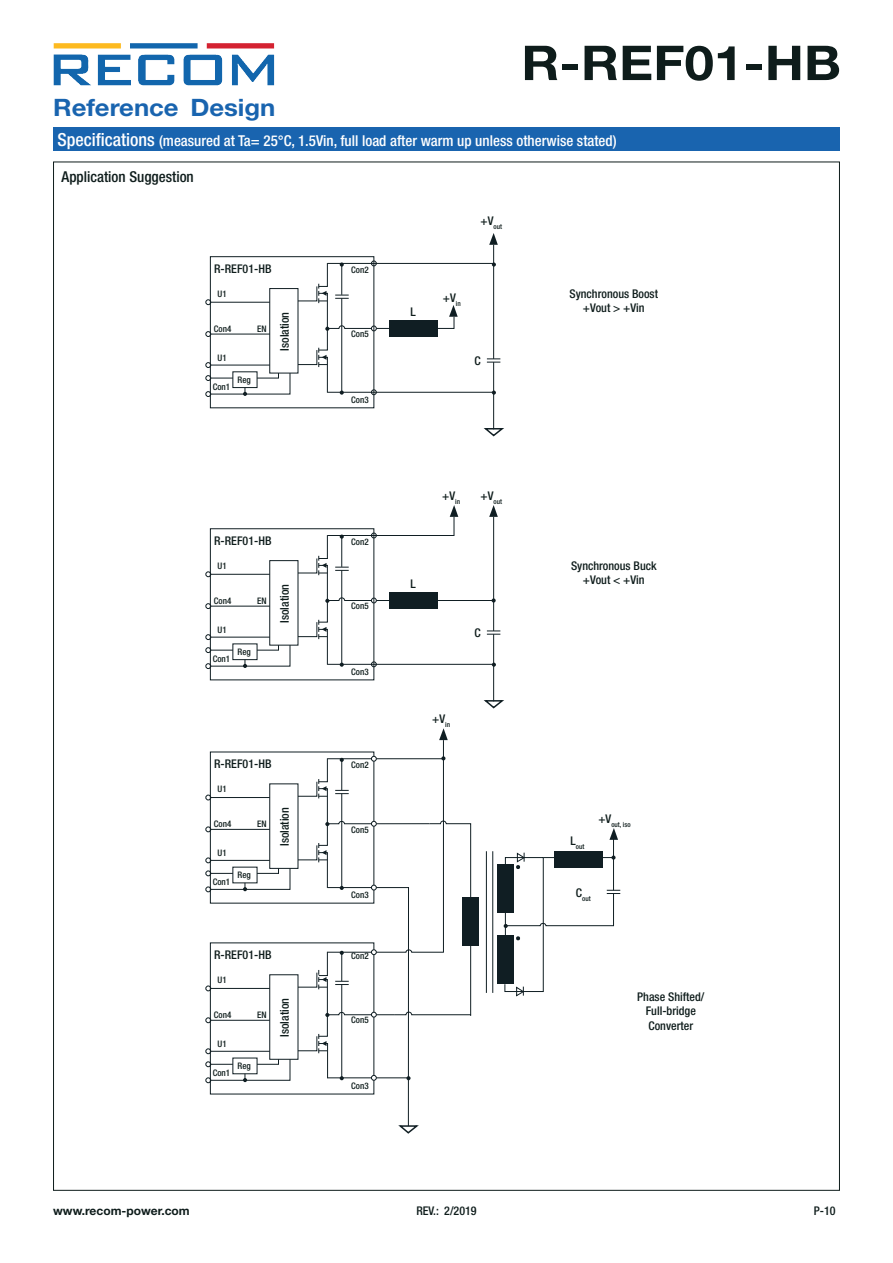
<style>
.page{position:relative;width:893px;height:1263px;background:#fff}
.page>*{position:absolute;margin:0;border:0;box-sizing:border-box;transform-origin:0 0}
.t1{font:700 48px "Helvetica Neue LT";color:#0e1c1b;scale:1.1 1}
.t2{font:700 24px "Helvetica Neue LT";color:#1964af;scale:1.07 1}
.t3{font:500 condensed 15px "Helvetica Neue LT";color:#fff}
.t4{font:500 condensed 15px "Helvetica Neue LT";color:#0e1c1b}
.t5{font:500 condensed 12px/14.4px "Helvetica Neue";color:#0e1c1b;text-align:center}
.t6{font:700 12px "Helvetica Neue LT";color:#0e1c1b}
.t7{font:500 condensed 12px "Helvetica Neue LT";color:#0e1c1b}
.t8{font:500 condensed 9px "Helvetica Neue";color:#0e1c1b}
.t9{font:500 condensed 7.05px "Helvetica Neue";color:#0e1c1b}
.s1{font-size:18px}
</style>
<div class="page">
<img style="left:53px;top:43px;width:221px;height:43px">
<div style="left:53px;top:128px;width:787px;height:23px;background:#1964af"></div>
<div style="left:210px;top:256px;width:164px;height:152px;border:1px solid #101e23"></div>
<div style="left:269px;top:288px;width:29px;height:85px;border:1px solid #101e23"></div>
<div style="left:389px;top:320px;width:49px;height:17px;background:#101e23"></div>
<hr style="left:210px;top:334px;width:60px;height:1px;background:#101e23">
<hr style="left:210px;top:302px;width:60px;height:1px;background:#101e23">
<hr style="left:327px;top:263px;width:167px;height:1px;background:#101e23">
<hr style="left:327px;top:392px;width:167px;height:1px;background:#101e23">
<hr style="left:493px;top:245px;width:1px;height:114px;background:#101e23">
<svg style="left:205px;top:299px;width:6px;height:6px"></svg>
<svg style="left:205px;top:331px;width:6px;height:6px"></svg>
<svg style="left:492px;top:262px;width:4px;height:5px"></svg>
<svg style="left:205px;top:362px;width:86px;height:35px"></svg>
<svg style="left:487px;top:358px;width:13px;height:5px"></svg>
<hr style="left:493px;top:362px;width:1px;height:67px;background:#101e23">
<svg style="left:489px;top:233px;width:9px;height:12px"></svg>
<svg style="left:483px;top:427px;width:21px;height:10px"></svg>
<svg style="left:438px;top:305px;width:20px;height:24px"></svg>
<svg style="left:297px;top:261px;width:94px;height:134px"></svg>
<div style="left:210px;top:528px;width:164px;height:152px;border:1px solid #101e23"></div>
<div style="left:269px;top:560px;width:29px;height:85px;border:1px solid #101e23"></div>
<hr style="left:210px;top:606px;width:60px;height:1px;background:#101e23">
<hr style="left:210px;top:574px;width:60px;height:1px;background:#101e23">
<hr style="left:327px;top:664px;width:167px;height:1px;background:#101e23">
<hr style="left:493px;top:517px;width:1px;height:114px;background:#101e23">
<svg style="left:205px;top:571px;width:6px;height:6px"></svg>
<svg style="left:205px;top:603px;width:6px;height:6px"></svg>
<svg style="left:205px;top:634px;width:86px;height:35px"></svg>
<svg style="left:487px;top:630px;width:13px;height:5px"></svg>
<hr style="left:493px;top:634px;width:1px;height:67px;background:#101e23">
<svg style="left:489px;top:505px;width:9px;height:12px"></svg>
<svg style="left:483px;top:699px;width:21px;height:10px"></svg>
<svg style="left:297px;top:505px;width:161px;height:162px"></svg>
<hr style="left:437px;top:600px;width:57px;height:1px;background:#101e23">
<div style="left:210px;top:752px;width:164px;height:151px;border:1px solid #101e23"></div>
<div style="left:269px;top:783px;width:29px;height:86px;border:1px solid #101e23"></div>
<div style="left:462px;top:897px;width:17px;height:49px;background:#101e23"></div>
<div style="left:497px;top:864px;width:17px;height:49px;background:#101e23"></div>
<div style="left:554px;top:851px;width:49px;height:16px;background:#101e23"></div>
<div style="left:497px;top:935px;width:17px;height:49px;background:#101e23"></div>
<hr style="left:210px;top:829px;width:60px;height:1px;background:#101e23">
<hr style="left:210px;top:797px;width:60px;height:1px;background:#101e23">
<svg style="left:205px;top:795px;width:6px;height:5px"></svg>
<svg style="left:205px;top:826px;width:6px;height:6px"></svg>
<svg style="left:205px;top:857px;width:86px;height:35px"></svg>
<hr style="left:486px;top:851px;width:1px;height:142px;background:#101e23">
<hr style="left:492px;top:851px;width:1px;height:142px;background:#101e23">
<svg style="left:609px;top:828px;width:9px;height:12px"></svg>
<div style="left:210px;top:942px;width:164px;height:152px;border:1px solid #101e23"></div>
<div style="left:269px;top:974px;width:29px;height:86px;border:1px solid #101e23"></div>
<hr style="left:210px;top:1020px;width:60px;height:1px;background:#101e23">
<hr style="left:210px;top:988px;width:60px;height:1px;background:#101e23">
<svg style="left:205px;top:985px;width:6px;height:6px"></svg>
<svg style="left:205px;top:1017px;width:6px;height:6px"></svg>
<svg style="left:205px;top:1048px;width:86px;height:35px"></svg>
<hr style="left:613px;top:836px;width:1px;height:54px;background:#101e23">
<svg style="left:504px;top:852px;width:116px;height:145px"></svg>
<svg style="left:297px;top:728px;width:175px;height:406px"></svg>
<h1 class="t1" style="left:521px;top:33px;width:292px">R-REF01-HB</h1>
<h2 class="t2" style="left:53px;top:92px;width:209px">Reference Design</h2>
<p class="t3" style="left:57px;top:132px;width:561px"><span class="s1">Specifications</span> (measured at Ta= 25°C, 1.5Vin, full load after warm up unless otherwise stated)</p>
<p class="t4" style="left:62px;top:168px;width:134px">Application Suggestion</p>
<p class="t5" style="left:214px;top:261px;width:59px">R-REF01-HB</p>
<p class="t8" style="left:218px;top:288px;width:11px">U1</p>
<p class="t8" style="left:214px;top:323px;width:19px">Con4</p>
<p class="t8" style="left:218px;top:352px;width:11px">U1</p>
<p class="t8" style="left:257px;top:323px;width:11px">EN</p>
<p class="t8" style="left:213px;top:381px;width:19px">Con1</p>
<p class="t8" style="left:238px;top:374px;width:15px">Reg</p>
<p class="t5" style="left:277px;top:351px;width:40px;rotate:-90deg">Isolation</p>
<p class="t5" style="left:214px;top:533px;width:59px">R-REF01-HB</p>
<p class="t8" style="left:218px;top:560px;width:11px">U1</p>
<p class="t8" style="left:214px;top:596px;width:19px">Con4</p>
<p class="t8" style="left:218px;top:624px;width:11px">U1</p>
<p class="t8" style="left:257px;top:596px;width:11px">EN</p>
<p class="t8" style="left:213px;top:653px;width:19px">Con1</p>
<p class="t8" style="left:238px;top:646px;width:15px">Reg</p>
<p class="t5" style="left:277px;top:623px;width:40px;rotate:-90deg">Isolation</p>
<p class="t5" style="left:214px;top:756px;width:59px">R-REF01-HB</p>
<p class="t8" style="left:218px;top:784px;width:11px">U1</p>
<p class="t8" style="left:214px;top:819px;width:19px">Con4</p>
<p class="t8" style="left:218px;top:848px;width:11px">U1</p>
<p class="t8" style="left:257px;top:819px;width:11px">EN</p>
<p class="t8" style="left:213px;top:877px;width:19px">Con1</p>
<p class="t8" style="left:238px;top:869px;width:15px">Reg</p>
<p class="t5" style="left:277px;top:846px;width:40px;rotate:-90deg">Isolation</p>
<p class="t5" style="left:214px;top:947px;width:59px">R-REF01-HB</p>
<p class="t8" style="left:218px;top:975px;width:11px">U1</p>
<p class="t8" style="left:214px;top:1010px;width:19px">Con4</p>
<p class="t8" style="left:218px;top:1039px;width:11px">U1</p>
<p class="t8" style="left:257px;top:1010px;width:11px">EN</p>
<p class="t8" style="left:213px;top:1068px;width:19px">Con1</p>
<p class="t8" style="left:238px;top:1060px;width:15px">Reg</p>
<p class="t5" style="left:277px;top:1037px;width:40px;rotate:-90deg">Isolation</p>
<p class="t8" style="left:351px;top:264px;width:19px">Con2</p>
<p class="t8" style="left:351px;top:329px;width:19px">Con5</p>
<p class="t8" style="left:351px;top:394px;width:19px">Con3</p>
<p class="t8" style="left:351px;top:536px;width:19px">Con2</p>
<p class="t8" style="left:351px;top:601px;width:19px">Con5</p>
<p class="t8" style="left:351px;top:666px;width:19px">Con3</p>
<p class="t8" style="left:351px;top:760px;width:19px">Con2</p>
<p class="t8" style="left:351px;top:824px;width:19px">Con5</p>
<p class="t8" style="left:351px;top:890px;width:19px">Con3</p>
<p class="t8" style="left:351px;top:951px;width:19px">Con2</p>
<p class="t8" style="left:351px;top:1015px;width:19px">Con5</p>
<p class="t8" style="left:351px;top:1080px;width:19px">Con3</p>
<p class="t5" style="left:411px;top:305px;width:7px">L</p>
<p class="t9" style="left:480px;top:222px;width:23px"><sup>+V</sup>out</p>
<p class="t5" style="left:443px;top:290px;width:19px">+V<sub>in</sub></p>
<p class="t5" style="left:475px;top:354px;width:8px">C</p>
<p class="t5" style="left:442px;top:489px;width:19px">+V<sub>in</sub></p>
<p class="t9" style="left:480px;top:497px;width:23px"><sup>+V</sup>out</p>
<p class="t5" style="left:411px;top:577px;width:7px">L</p>
<p class="t5" style="left:475px;top:626px;width:8px">C</p>
<p class="t5" style="left:432px;top:712px;width:19px">+V<sub>in</sub></p>
<p class="t5" style="left:569px;top:286px;width:90px">Synchronous Boost +Vout &gt; +Vin</p>
<p class="t5" style="left:571px;top:558px;width:87px">Synchronous Buck +Vout &lt; +Vin</p>
<p class="t9" style="left:570px;top:842px;width:15px"><sup>L</sup>out</p>
<p class="t9" style="left:598px;top:820px;width:34px"><sup>+V</sup>out, iso</p>
<p class="t9" style="left:576px;top:894px;width:16px"><sup>C</sup>out</p>
<p class="t5" style="left:637px;top:989px;width:69px">Phase Shifted/<br>Full-bridge<br>Converter</p>
<p class="t6" style="left:53px;top:1203px;width:138px">www.recom-power.com</p>
<p class="t7" style="left:416px;top:1203px;width:62px">REV.: 2/2019</p>
<p class="t7" style="left:814px;top:1203px;width:23px">P-10</p>
</div>
